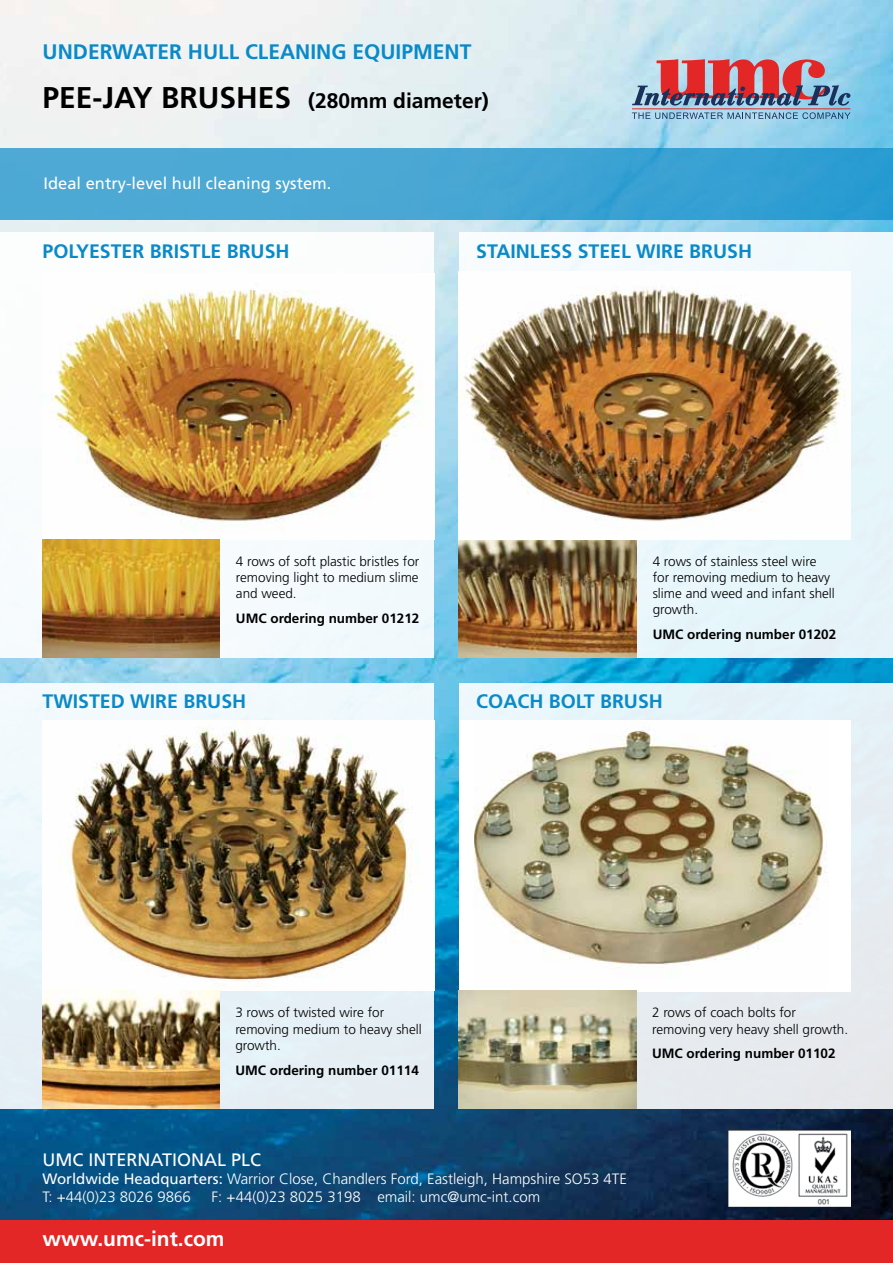
<style>
.page{position:relative;width:893px;height:1263px;background:#fff}
.page>*{position:absolute;margin:0;border:0;box-sizing:border-box;transform-origin:0 0}
.t1{font:700 21px "Frutiger";color:#0a8ac8}
.t2{font:700 21px "Frutiger";color:#000}
.t3{font:700 21px "Frutiger";color:#fff}
.t4{font:700 19.5px "Frutiger";color:#0a8ac8}
.t5{font:18px "Frutiger";color:#fff}
.t6{font:16.5px "Frutiger";color:#fff}
.t7{font:300 15px/18px "Frutiger";color:#fff}
.t8{font:300 13.5px/16.2px "Frutiger";color:#000}
.t9{font:700 13.5px "Frutiger";color:#000}
.s1{font-size:30px}
.s2{font-weight:400}
</style>
<div class="page">
<img style="left:0;top:0;width:893px;height:1220px">
<div style="left:0;top:683px;width:434px;height:426px;background:linear-gradient(to right,#f3fafd,#e6f0f6)"></div>
<div style="left:0;top:148px;width:893px;height:71px;background:linear-gradient(to right,#56acd5,#2e9dd2)"></div>
<div style="left:0;top:1220px;width:893px;height:43px;background:#e22726"></div>
<svg style="left:632px;top:112px;width:218px;height:7px;background:#7da8c4"></svg>
<hr style="left:632px;top:108px;width:218px;height:1px;background:#e22726">
<svg style="left:632px;top:59px;width:218px;height:47px;background:#a77989"></svg>
<div style="left:459px;top:683px;width:434px;height:426px;background:linear-gradient(to right,#eaf9fd,#e4e9ed)"></div>
<div style="left:0;top:232px;width:434px;height:425px;background:#fff"></div>
<div style="left:459px;top:232px;width:434px;height:425px;background:linear-gradient(to right,#f7f9f8,#e4f5fb)"></div>
<div style="left:459px;top:720px;width:391px;height:272px;background:#fff"></div>
<img style="left:475px;top:730px;width:353px;height:238px">
<img style="left:51px;top:289px;width:372px;height:233px">
<img style="left:459px;top:271px;width:391px;height:268px">
<img style="left:459px;top:991px;width:177px;height:118px">
<img style="left:43px;top:720px;width:391px;height:271px">
<img style="left:43px;top:991px;width:177px;height:118px">
<img style="left:459px;top:541px;width:177px;height:116px">
<img style="left:43px;top:539px;width:177px;height:118px">
<img style="left:729px;top:1130px;width:121px;height:76px">
<h1 class="t1" style="left:43px;top:39px;width:430px">UNDERWATER HULL CLEANING EQUIPMENT</h1>
<h1 class="t2" style="left:43px;top:88px;width:448px"><span class="s1">PEE-JAY BRUSHES</span> (280mm diameter)</h1>
<p class="t6" style="left:44px;top:174px;width:289px">Ideal entry-level hull cleaning system.</p>
<h2 class="t4" style="left:43px;top:240px;width:249px">POLYESTER BRISTLE BRUSH</h2>
<h2 class="t4" style="left:476px;top:240px;width:277px">STAINLESS STEEL WIRE BRUSH</h2>
<p class="t8" style="left:236px;top:553px;width:185px;text-align:justify">4 rows of soft plastic bristles for removing light to medium slime and weed.</p>
<p class="t9" style="left:236px;top:610px;width:185px">UMC ordering number 01212</p>
<p class="t8" style="left:653px;top:553px;width:184px">4 rows of stainless steel wire for removing medium to heavy slime and weed and infant shell growth.</p>
<p class="t9" style="left:653px;top:626px;width:185px">UMC ordering number 01202</p>
<h2 class="t4" style="left:43px;top:689px;width:205px">TWISTED WIRE BRUSH</h2>
<h2 class="t4" style="left:476px;top:689px;width:188px">COACH BOLT BRUSH</h2>
<p class="t8" style="left:235px;top:1005px;width:188px">3 rows of twisted wire for removing medium to heavy shell growth.</p>
<p class="t9" style="left:235px;top:1062px;width:185px">UMC ordering number 01114</p>
<p class="t8" style="left:652px;top:1005px;width:198px">2 rows of coach bolts for removing very heavy shell growth.</p>
<p class="t9" style="left:652px;top:1046px;width:185px">UMC ordering number 01102</p>
<h3 class="t5" style="left:43px;top:1149px;width:220px">UMC INTERNATIONAL PLC</h3>
<p class="t7" style="left:43px;top:1170px;width:586px"><span class="s2">Worldwide Headquarters:</span> Warrior Close, Chandlers Ford, Eastleigh, Hampshire SO53 4TE<br>T: +44(0)23 8026 9866</p>
<p class="t7" style="left:212px;top:1188px;width:330px">F: +44(0)23 8025 3198 email: umc@umc-int.com</p>
<h1 class="t3" style="left:43px;top:1226px;width:184px">www.umc-int.com</h1>
</div>
